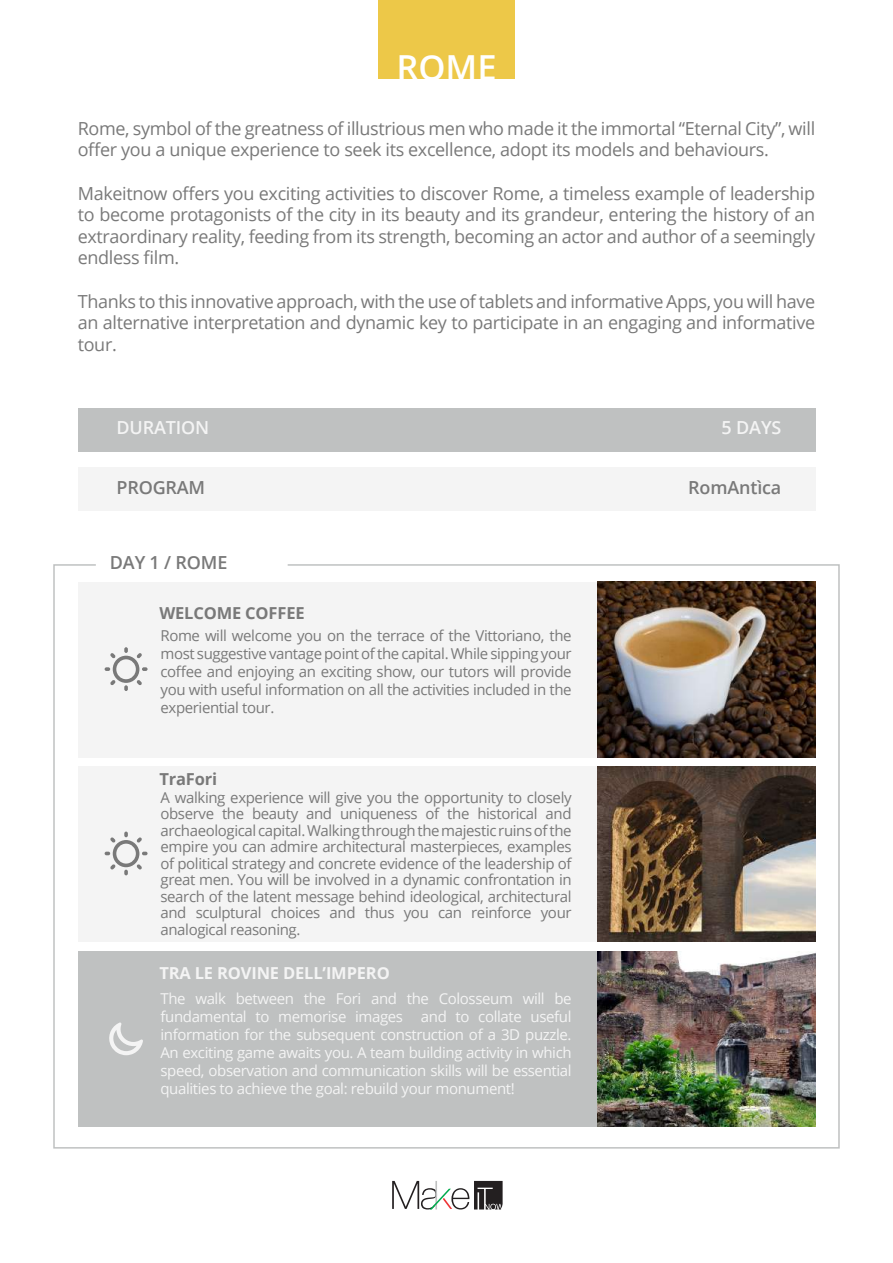
<style>
.page{position:relative;width:893px;height:1263px;background:#fff}
.page>*{position:absolute;margin:0;border:0;box-sizing:border-box;transform-origin:0 0}
.t1{font:600 34.5px "Open Sans";color:#fff}
.t2{font:18px/21.6px "Open Sans";letter-spacing:-.02em;color:#797979;text-align:justify}
.t3{font:600 18px "Open Sans";letter-spacing:-.01em;color:#797979}
.t4{font:600 18px "Open Sans";letter-spacing:-.01em;color:#f4f4f4}
.t5{font:700 16.5px "Open Sans";letter-spacing:-.01em;color:#f4f4f4}
.t6{font:700 16.5px "Open Sans";letter-spacing:-.01em;color:#797979}
.t7{font:15px/16.5px "Open Sans";letter-spacing:-.025em;color:#797979;text-align:justify}
.t8{font:15px/18px "Open Sans";letter-spacing:-.025em;color:#f4f4f4;text-align:justify}
</style>
<div class="page">
<svg style="left:53px;top:564px;width:787px;height:585px"></svg>
<div style="left:78px;top:467px;width:737px;height:44px;background:#f4f4f4"></div>
<div style="left:78px;top:408px;width:737px;height:44px;background:#bfc1c1"></div>
<div style="left:78px;top:582px;width:737px;height:175px;background:#f4f4f4"></div>
<div style="left:78px;top:766px;width:737px;height:176px;background:#f4f4f4"></div>
<div style="left:78px;top:951px;width:737px;height:176px;background:#bfc1c1"></div>
<div style="left:378px;top:0;width:136px;height:79px;background:#edc848"></div>
<svg style="left:105px;top:647px;width:43px;height:44px"></svg>
<svg style="left:105px;top:831px;width:43px;height:44px"></svg>
<svg style="left:109px;top:1022px;width:34px;height:33px"></svg>
<img style="left:597px;top:582px;width:218px;height:175px">
<img style="left:597px;top:766px;width:218px;height:176px">
<img style="left:597px;top:951px;width:218px;height:176px">
<svg style="left:392px;top:1181px;width:111px;height:28px"></svg>
<h1 class="t1" style="left:396px;top:44px;width:102px">ROME</h1>
<p class="t2" style="left:78px;top:117px;width:739px">Rome, symbol of the greatness of illustrious men who made it the immortal “Eternal City”, will offer you a unique experience to seek its excellence, adopt its models and behaviours.</p>
<p class="t2" style="left:78px;top:182px;width:739px">Makeitnow offers you exciting activities to discover Rome, a timeless example of leadership to become protagonists of the city in its beauty and its grandeur, entering the history of an extraordinary reality, feeding from its strength, becoming an actor and author of a seemingly endless film.</p>
<p class="t2" style="left:78px;top:290px;width:739px">Thanks to this innovative approach, with the use of tablets and informative Apps, you will have an alternative interpretation and dynamic key to participate in an engaging and informative tour.</p>
<p class="t4" style="left:117px;top:415px;width:94px">DURATION</p>
<p class="t3" style="left:117px;top:475px;width:90px">PROGRAM</p>
<p class="t3" style="left:110px;top:550px;width:119px">DAY 1 / ROME</p>
<p class="t6" style="left:159px;top:601px;width:147px">WELCOME COFFEE</p>
<p class="t7" style="left:160px;top:626px;width:413px;line-height:18px">Rome will welcome you on the terrace of the Vittoriano, the most suggestive vantage point of the capital. While sipping your coffee and enjoying an exciting show, our tutors will provide you with useful information on all the activities included in the experiential tour.</p>
<p class="t6" style="left:159px;top:767px;width:59px">TraFori</p>
<p class="t7" style="left:160px;top:789px;width:413px">A walking experience will give you the opportunity to closely observe the beauty and uniqueness of the historical and archaeological capital. Walking through the majestic ruins of the empire you can admire architectural masterpieces, examples of political strategy and concrete evidence of the leadership of great men. You will be involved in a dynamic confrontation in search of the latent message behind ideological, architectural and sculptural choices and thus you can reinforce your analogical reasoning.</p>
<p class="t5" style="left:159px;top:961px;width:232px">TRA LE ROVINE DELL’IMPERO</p>
<p class="t8" style="left:160px;top:989px;width:413px">The walk between the Fori and the Colosseum will be fundamental to memorise images and to collate useful information for the subsequent construction of a 3D puzzle.<br>An exciting game awaits you. A team building activity in which speed, observation and communication skills will be essential qualities to achieve the goal: rebuild your monument!</p>
<p class="t4" style="left:722px;top:415px;width:61px">5 DAYS</p>
<p class="t3" style="left:688px;top:475px;width:95px">RomAntìca</p>
</div>
